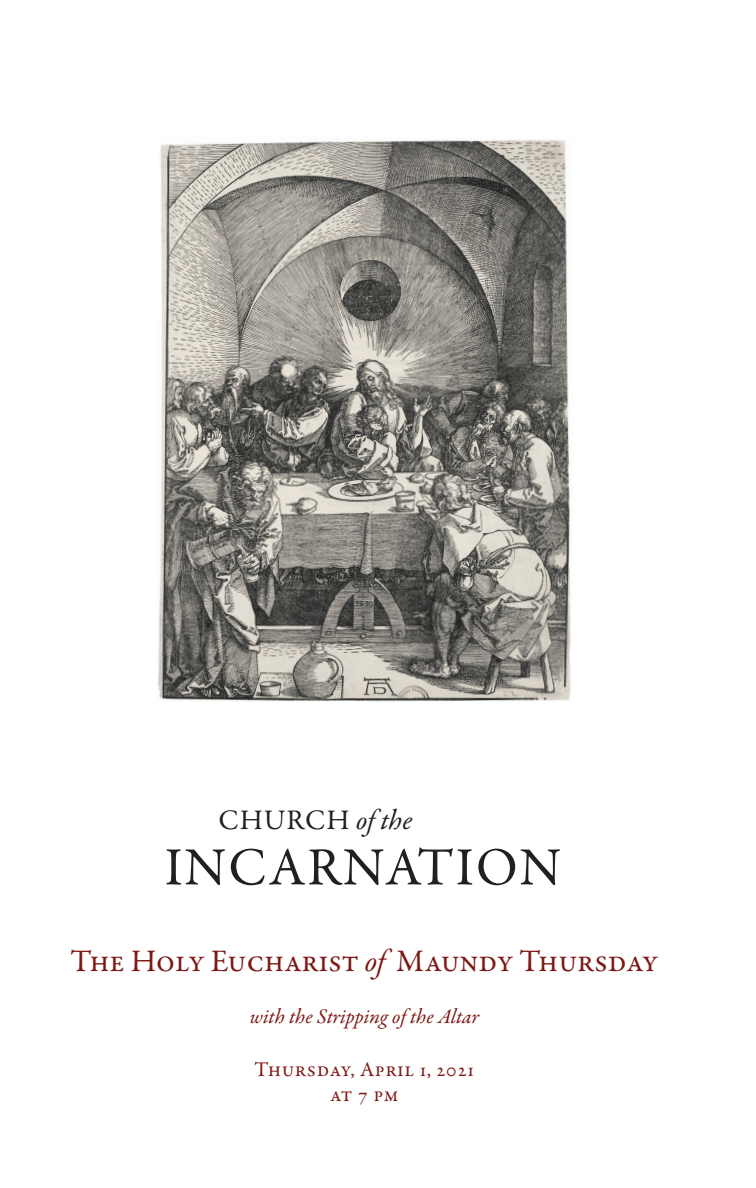
<style>
.page{position:relative;width:756px;height:1188px;background:#fff}
.page>*{position:absolute;margin:0;border:0;box-sizing:border-box;transform-origin:0 0}
.t1{font:54px "Garamond Premr Pro";letter-spacing:.035em;color:#231f20}
.t2{font:31.5px "Garamond Premr Pro";letter-spacing:-.005em;color:#7c1814}
.t3{font:28.5px "Garamond Premr Pro";letter-spacing:.035em;color:#231f20}
.t4{font:italic 21px "Garamond Premr Pro";letter-spacing:-.005em;color:#7c1814}
.t5{font:21px "Garamond Premr Pro";letter-spacing:.025em;color:#7c1814}
.s1{font-style:italic}
</style>
<div class="page">
<img style="left:158px;top:140px;width:413px;height:562px">
<p class="t3" style="left:218px;top:803px;width:195px">CHURCH <span class="s1">of the</span></p>
<p class="t1" style="left:164px;top:835px;width:398px">INCARNATION</p>
<p class="t2" style="left:71px;top:942px;width:589px">The Holy Eucharist <span class="s1">of</span> Maundy Thursday</p>
<p class="t4" style="left:250px;top:1004px;width:231px">with the Stripping of the Altar</p>
<p class="t5" style="left:254px;top:1056px;width:222px">Thursday, April 1, 2021</p>
<p class="t5" style="left:330px;top:1082px;width:70px">at 7 pm</p>
</div>
